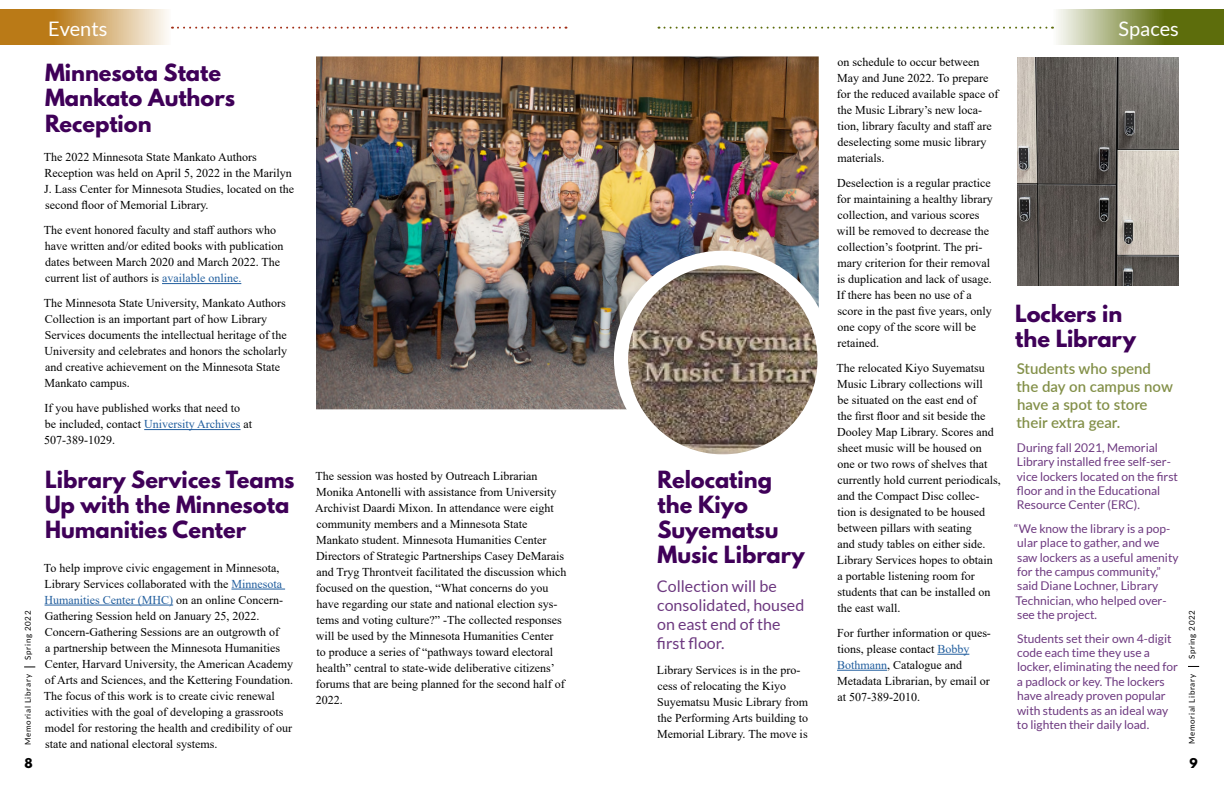
<style>
.page{position:relative;width:1224px;height:792px;background:#fff}
.page>*{position:absolute;margin:0;border:0;box-sizing:border-box;transform-origin:0 0}
.t1{font:700 21px/25.2px "League Spartan";color:#3f0058}
.t2{font:20px "Lato";color:#fff}
.t3{font:16px/19.2px "Lato";color:#6d3980}
.t4{font:600 15px/18px "Lato";color:#839049}
.t5{font:12px/16px "Times New Roman";color:#000}
.t6{font:12px/14.4px "Lato";color:#6d3980}
.t7{font:700 12px "League Spartan";color:#000}
.t8{font:8px "Lato";letter-spacing:.08em;color:#000}
.s1{color:#215e9e}
</style>
<div class="page">
<img style="left:1017px;top:58px;width:162px;height:227px">
<img style="left:316px;top:56px;width:503px;height:353px">
<hr style="left:937px;top:654px;width:32px;height:1px;background:#215e9e">
<hr style="left:837px;top:670px;width:50px;height:1px;background:#215e9e">
<hr style="left:162px;top:283px;width:79px;height:1px;background:#215e9e">
<hr style="left:144px;top:429px;width:97px;height:1px;background:#215e9e">
<svg style="left:0;top:9px;width:167px;height:36px;background:#d0a461"></svg>
<svg style="left:172px;top:27px;width:395px;height:2px"></svg>
<div style="left:614px;top:251px;width:218px;height:216px;background:#fff;border-radius:50%"></div>
<img style="left:628px;top:265px;width:189px;height:189px;border-radius:95px">
<svg style="left:1053px;top:9px;width:171px;height:36px;background:#919c5a"></svg>
<hr style="left:231px;top:589px;width:54px;height:1px;background:#215e9e">
<hr style="left:45px;top:605px;width:128px;height:1px;background:#215e9e">
<svg style="left:658px;top:27px;width:395px;height:2px"></svg>
<p class="t8" style="left:24px;top:660px;width:50px;rotate:-90deg">Spring 2022</p>
<p class="t8" style="left:24px;top:745px;width:72px;rotate:-90deg">Memorial Library</p>
<p class="t7" style="left:24px;top:754px;width:10px">8</p>
<h2 class="t2" style="left:48px;top:17px;width:61px">Events</h2>
<h1 class="t1" style="left:45px;top:60px;width:192px">Minnesota State<br>Mankato Authors<br>Reception</h1>
<p class="t5" style="left:44px;top:149px;width:252px">The 2022 Minnesota State Mankato Authors Reception was held on April 5, 2022 in the Marilyn J. Lass Center for Minnesota Studies, located on the second floor of Memorial Library.</p>
<p class="t5" style="left:44px;top:222px;width:241px">The event honored faculty and staff authors who have written and/or edited books with publication dates between March 2020 and March 2022. The current list of authors is <span class="s1">available online.</span></p>
<p class="t5" style="left:44px;top:295px;width:245px">The Minnesota State University, Mankato Authors Collection is an important part of how Library Services documents the intellectual heritage of the University and celebrates and honors the scholarly and creative achievement on the Minnesota State Mankato campus.</p>
<p class="t5" style="left:44px;top:400px;width:210px">If you have published works that need to be included, contact <span class="s1">University Archives</span> at<br>507-389-1029.</p>
<h1 class="t1" style="left:45px;top:466px;width:251px">Library Services Teams<br>Up with the Minnesota<br>Humanities Center</h1>
<p class="t5" style="left:44px;top:559px;width:251px">To help improve civic engagement in Minnesota, Library Services collaborated with the <span class="s1">Minnesota Humanities Center (MHC)</span> on an online Concern-Gathering Session held on January 25, 2022.<br>Concern-Gathering Sessions are an outgrowth of<br>a partnership between the Minnesota Humanities Center, Harvard University, the American Academy of Arts and Sciences, and the Kettering Foundation.<br>The focus of this work is to create civic renewal activities with the goal of developing a grassroots model for restoring the health and credibility of our state and national electoral systems.</p>
<p class="t5" style="left:315px;top:468px;width:253px">The session was hosted by Outreach Librarian Monika Antonelli with assistance from University Archivist Daardi Mixon. In attendance were eight community members and a Minnesota State Mankato student. Minnesota Humanities Center Directors of Strategic Partnerships Casey DeMarais and Tryg Throntveit facilitated the discussion which focused on the question, “What concerns do you have regarding our state and national election sys&shy;tems and voting culture?” -The collected responses will be used by the Minnesota Humanities Center<br>to produce a series of “pathways toward electoral health” central to state-wide deliberative citizens’ forums that are being planned for the second half of 2022.</p>
<h1 class="t1" style="left:658px;top:466px;width:149px">Relocating the Kiyo<br>Suyematsu<br>Music Library</h1>
<h3 class="t3" style="left:657px;top:576px;width:149px">Collection will be consolidated, housed on east end of the first floor.</h3>
<p class="t5" style="left:657px;top:662px;width:153px">Library Services is in the pro&shy;cess of relocating the Kiyo<br>Suyematsu Music Library from the Performing Arts building to<br>Memorial Library. The move is</p>
<p class="t5" style="left:837px;top:54px;width:163px">on schedule to occur between<br>May and June 2022. To prepare for the reduced available space of the Music Library’s new loca&shy;tion, library faculty and staff are deselecting some music library materials.</p>
<p class="t5" style="left:837px;top:174px;width:158px">Deselection is a regular practice for maintaining a healthy library collection, and various scores will be removed to decrease the collection’s footprint. The pri&shy;mary criterion for their removal is duplication and lack of usage.<br>If there has been no use of a score in the past five years, only one copy of the score will be retained.</p>
<p class="t5" style="left:836px;top:359px;width:166px">The relocated Kiyo Suyematsu<br>Music Library collections will<br>be situated on the east end of<br>the first floor and sit beside the<br>Dooley Map Library. Scores and sheet music will be housed on one or two rows of shelves that currently hold current periodicals, and the Compact Disc collec-<br>tion is designated to be housed between pillars with seating<br>and study tables on either side.<br>Library Services hopes to obtain<br>a portable listening room for students that can be installed on the east wall.</p>
<p class="t5" style="left:837px;top:624px;width:155px">For further information or ques&shy;tions, please contact <span class="s1">Bobby<br>Bothmann</span>, Catalogue and<br>Metadata Librarian, by email or at 507-389-2010.</p>
<h2 class="t2" style="left:1119px;top:17px;width:62px">Spaces</h2>
<h1 class="t1" style="left:1015px;top:300px;width:122px">Lockers in the Library</h1>
<p class="t4" style="left:1017px;top:359px;width:158px">Students who spend the day on campus now have a spot to store their extra gear.</p>
<p class="t6" style="left:1017px;top:440px;width:163px">During fall 2021, Memorial<br>Library installed free self-ser&shy;vice lockers located on the first floor and in the Educational<br>Resource Center (ERC).</p>
<p class="t6" style="left:1014px;top:521px;width:166px">“We know the library is a pop&shy;ular place to gather, and we saw lockers as a useful amenity for the campus community,” said Diane Lochner, Library<br>Technician, who helped over&shy;see the project.</p>
<p class="t6" style="left:1017px;top:631px;width:163px">Students set their own 4-digit code each time they use a locker, eliminating the need for a padlock or key. The lockers have already proven popular with students as an ideal way to lighten their daily load.</p>
<p class="t8" style="left:1187px;top:659px;width:50px;rotate:-90deg">Spring 2022</p>
<p class="t8" style="left:1187px;top:744px;width:72px;rotate:-90deg">Memorial Library</p>
<p class="t7" style="left:1189px;top:754px;width:10px">9</p>
</div>
